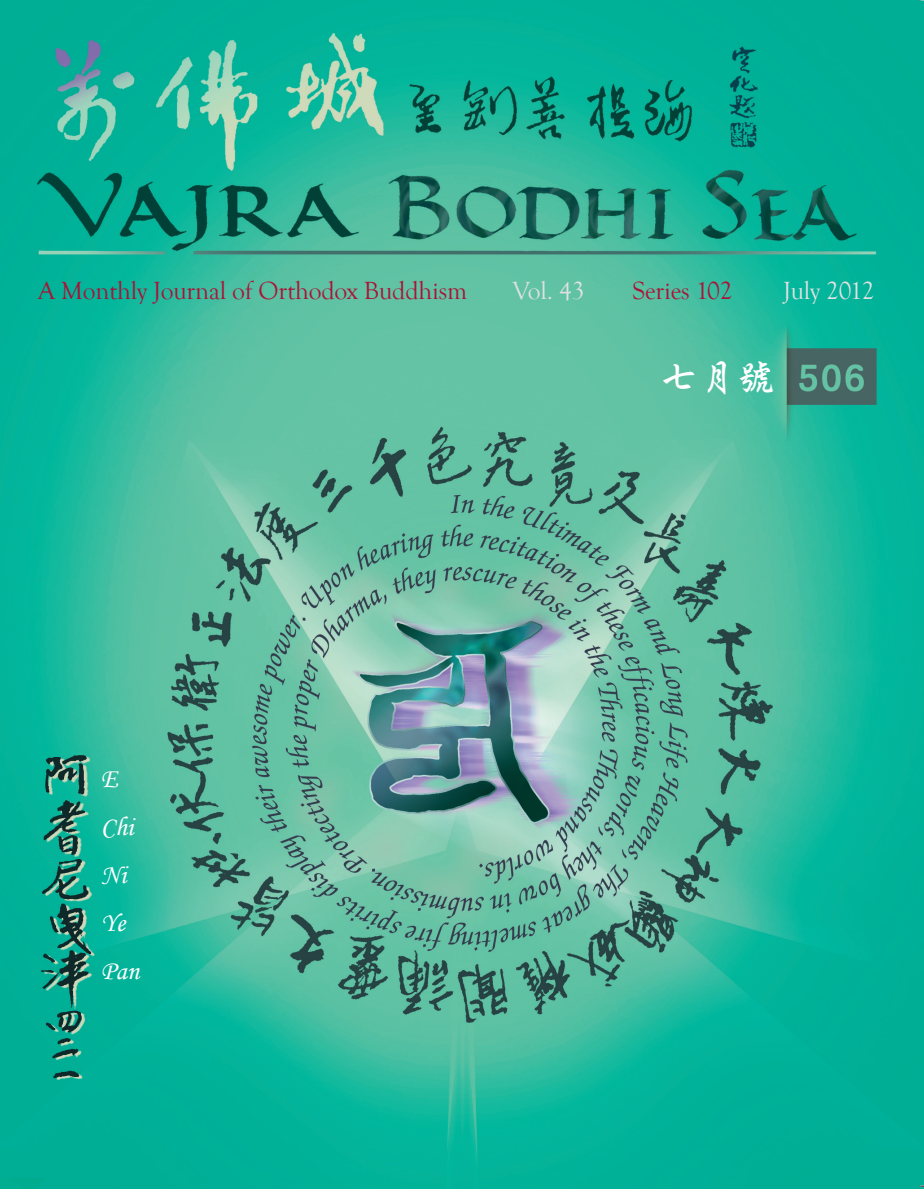
<style>
.page{position:relative;width:924px;height:1189px;background:#fff}
.page>*{position:absolute;margin:0;border:0;box-sizing:border-box;transform-origin:0 0}
.t1{font:700 39px "AR Xing Kai B5";color:#fff}
.t2{font:27px/48px "Monotype Corsiva";color:#fff}
.t3{font:25.5px "Goudy Old Style T";letter-spacing:-.005em;color:#ab1236}
.t4{font:25.5px "Goudy Old Style T";letter-spacing:-.005em;color:#e1e1e2}
</style>
<div class="page">
<img style="left:0;top:0;width:923px;height:1189px">
<p class="t3" style="left:38px;top:276px;width:430px">A Monthly Journal of Orthodox Buddhism</p>
<p class="t4" style="left:512px;top:276px;width:73px">Vol. 43</p>
<p class="t3" style="left:632px;top:276px;width:102px">Series 102</p>
<p class="t4" style="left:782px;top:276px;width:93px">July 2012</p>
<p class="t2" style="left:101px;top:754px;width:40px">E<br>Chi<br>Ni<br>Ye<br>Pan</p>
<h1 class="t1" style="left:658px;top:357px;width:119px">七月號</h1>
</div>
